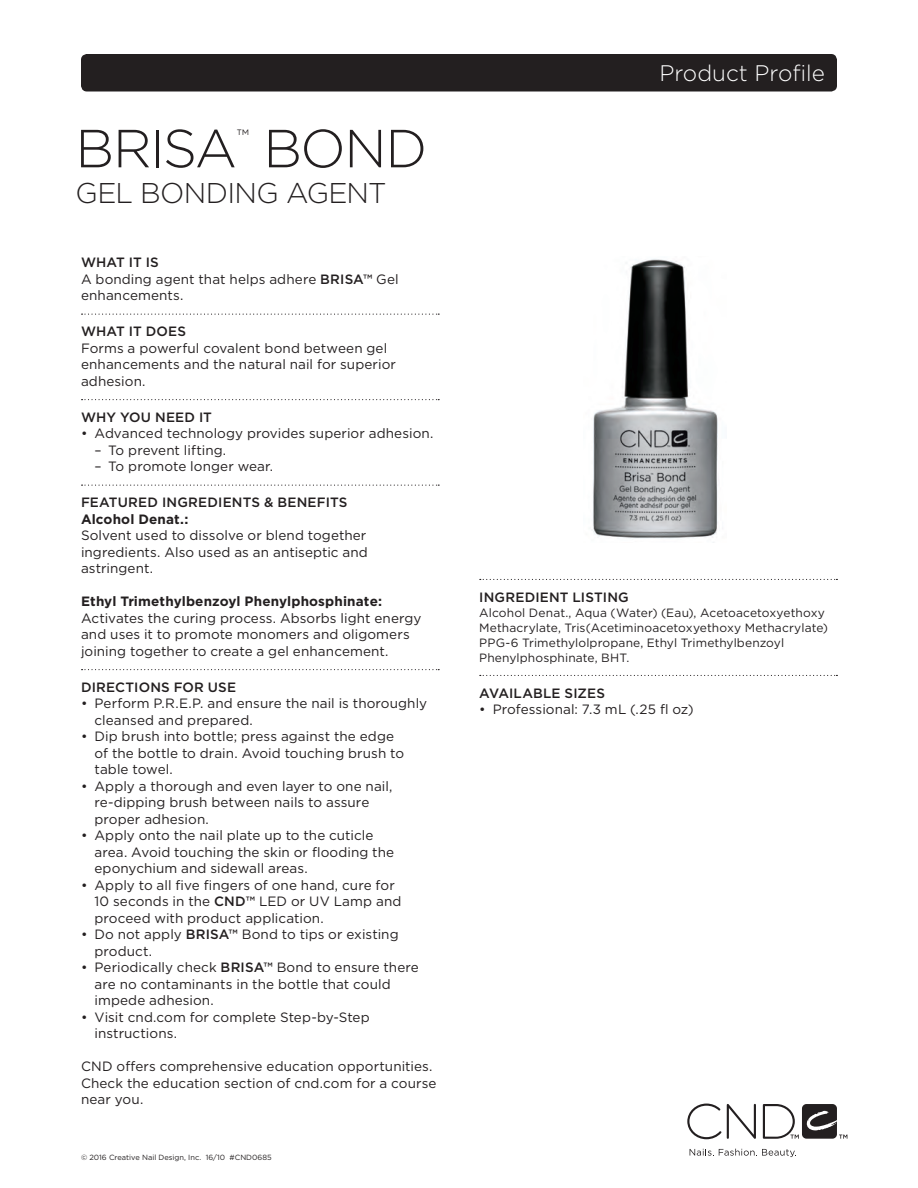
<style>
.page{position:relative;width:918px;height:1188px;background:#fff}
.page>*{position:absolute;margin:0;border:0;box-sizing:border-box;transform-origin:0 0}
.Product_Name{font:300 53.55px "Gotham";letter-spacing:-.03em;color:#231f20}
.Product_Name-2{font:300 28.5px "Gotham";letter-spacing:-.025em;color:#231f20}
.t1{font:300 22.5px "Gotham";color:#fff}
.Product_Name-3{font:300 17.85px "Gotham";color:#231f20}
.Basic_Bullets{font:13.5px/16.5px "Gotham";letter-spacing:.005em;color:#231f20}
.Body_Copy{font:13.5px/16.5px "Gotham";letter-spacing:.005em;color:#231f20}
.Sm_Section_Header_w{font:500 13.5px "Gotham";letter-spacing:.015em;color:#231f20}
.Sm_Section_Subhead{font:700 13.5px "Gotham";letter-spacing:.01em;color:#231f20}
.Ingredients{font:12px/15px "Gotham";letter-spacing:.005em;color:#231f20}
.t2{font:7.5px "Gotham";color:#231f20}
.s1{font-weight:500}
</style>
<div class="page">
<div style="left:81px;top:54px;width:756px;height:38px;background:#231f20;border-radius:6px"></div>
<svg style="left:687px;top:1104px;width:160px;height:35px"></svg>
<svg style="left:690px;top:1149px;width:106px;height:8px"></svg>
<img style="left:593px;top:259px;width:125px;height:280px">
<svg style="left:480px;top:579px;width:357px;height:1px"></svg>
<svg style="left:480px;top:675px;width:357px;height:1px"></svg>
<svg style="left:82px;top:314px;width:357px;height:1px"></svg>
<svg style="left:82px;top:399px;width:357px;height:1px"></svg>
<svg style="left:82px;top:485px;width:357px;height:1px"></svg>
<svg style="left:82px;top:669px;width:357px;height:1px"></svg>
<p class="Product_Name" style="left:76px;top:115px;width:163px">BRISA</p>
<p class="Product_Name-3" style="left:237px;top:125px;width:14px">™</p>
<p class="Product_Name" style="left:263px;top:115px;width:165px">BOND</p>
<p class="Product_Name-2" style="left:76px;top:175px;width:313px">GEL BONDING AGENT</p>
<p class="Sm_Section_Header_w" style="left:81px;top:254px;width:79px">WHAT IT IS</p>
<p class="Body_Copy" style="left:81px;top:270px;width:319px">A bonding agent that helps adhere <span class="s1">BRISA™</span> Gel enhancements.</p>
<p class="Sm_Section_Header_w" style="left:81px;top:323px;width:107px">WHAT IT DOES</p>
<p class="Body_Copy" style="left:81px;top:339px;width:316px">Forms a powerful covalent bond between gel enhancements and the natural nail for superior adhesion.</p>
<p class="Sm_Section_Header_w" style="left:81px;top:408px;width:133px">WHY YOU NEED IT</p>
<p class="Basic_Bullets" style="left:81px;top:425px;width:354px">• Advanced technology provides superior adhesion.</p>
<p class="Basic_Bullets" style="left:94px;top:441px;width:133px">– To prevent lifting.</p>
<p class="Basic_Bullets" style="left:94px;top:458px;width:180px">– To promote longer wear.</p>
<p class="Sm_Section_Header_w" style="left:81px;top:494px;width:268px">FEATURED INGREDIENTS &amp; BENEFITS</p>
<p class="Sm_Section_Subhead" style="left:81px;top:510px;width:109px">Alcohol Denat.:</p>
<p class="Body_Copy" style="left:81px;top:527px;width:288px;text-align:justify">Solvent used to dissolve or blend together ingredients. Also used as an antiseptic and astringent.</p>
<p class="Sm_Section_Subhead" style="left:81px;top:593px;width:303px">Ethyl Trimethylbenzoyl Phenylphosphinate:</p>
<p class="Body_Copy" style="left:81px;top:609px;width:342px">Activates the curing process. Absorbs light energy and uses it to promote monomers and oligomers joining together to create a gel enhancement.</p>
<p class="Sm_Section_Header_w" style="left:81px;top:678px;width:157px">DIRECTIONS FOR USE</p>
<p class="Basic_Bullets" style="left:94px;top:695px;width:334px;text-indent:-14px">• Perform P.R.E.P. and ensure the nail is thoroughly cleansed and prepared.</p>
<p class="Basic_Bullets" style="left:95px;top:728px;width:311px;text-indent:-14px">• Dip brush into bottle; press against the edge of the bottle to drain. Avoid touching brush to table towel.</p>
<p class="Basic_Bullets" style="left:94px;top:777px;width:299px;text-indent:-13px">• Apply a thorough and even layer to one nail, re-dipping brush between nails to assure proper adhesion.</p>
<p class="Basic_Bullets" style="left:94px;top:827px;width:301px;text-indent:-14px">• Apply onto the nail plate up to the cuticle area. Avoid touching the skin or flooding the eponychium and sidewall areas.</p>
<p class="Basic_Bullets" style="left:94px;top:876px;width:308px;text-indent:-14px">• Apply to all five fingers of one hand, cure for<br>10 seconds in the <span class="s1">CND™</span> LED or UV Lamp and proceed with product application.</p>
<p class="Basic_Bullets" style="left:95px;top:926px;width:306px;text-indent:-14px">• Do not apply <span class="s1">BRISA™</span> Bond to tips or existing product.</p>
<p class="Basic_Bullets" style="left:95px;top:959px;width:326px;text-indent:-14px">• Periodically check <span class="s1">BRISA™</span> Bond to ensure there are no contaminants in the bottle that could impede adhesion.</p>
<p class="Basic_Bullets" style="left:94px;top:1008px;width:277px;text-indent:-14px">• Visit cnd.com for complete Step-by-Step instructions.</p>
<p class="Body_Copy" style="left:81px;top:1058px;width:357px">CND offers comprehensive education opportunities.<br>Check the education section of cnd.com for a course near you.</p>
<p class="t2" style="left:81px;top:1153px;width:192px">© 2016 Creative Nail Design, Inc. 16/10 #CND0685</p>
<h3 class="t1" style="left:660px;top:59px;width:167px">Product Profile</h3>
<p class="Sm_Section_Header_w" style="left:479px;top:588px;width:151px">INGREDIENT LISTING</p>
<p class="Ingredients" style="left:479px;top:605px;width:350px">Alcohol Denat., Aqua (Water) (Eau), Acetoacetoxyethoxy Methacrylate, Tris(Acetiminoacetoxyethoxy Methacrylate)<br>PPG-6 Trimethylolpropane, Ethyl Trimethylbenzoyl Phenylphosphinate, BHT.</p>
<p class="Sm_Section_Header_w" style="left:479px;top:684px;width:127px">AVAILABLE SIZES</p>
<p class="Basic_Bullets" style="left:479px;top:701px;width:216px">• Professional: 7.3 mL (.25 fl oz)</p>
</div>
